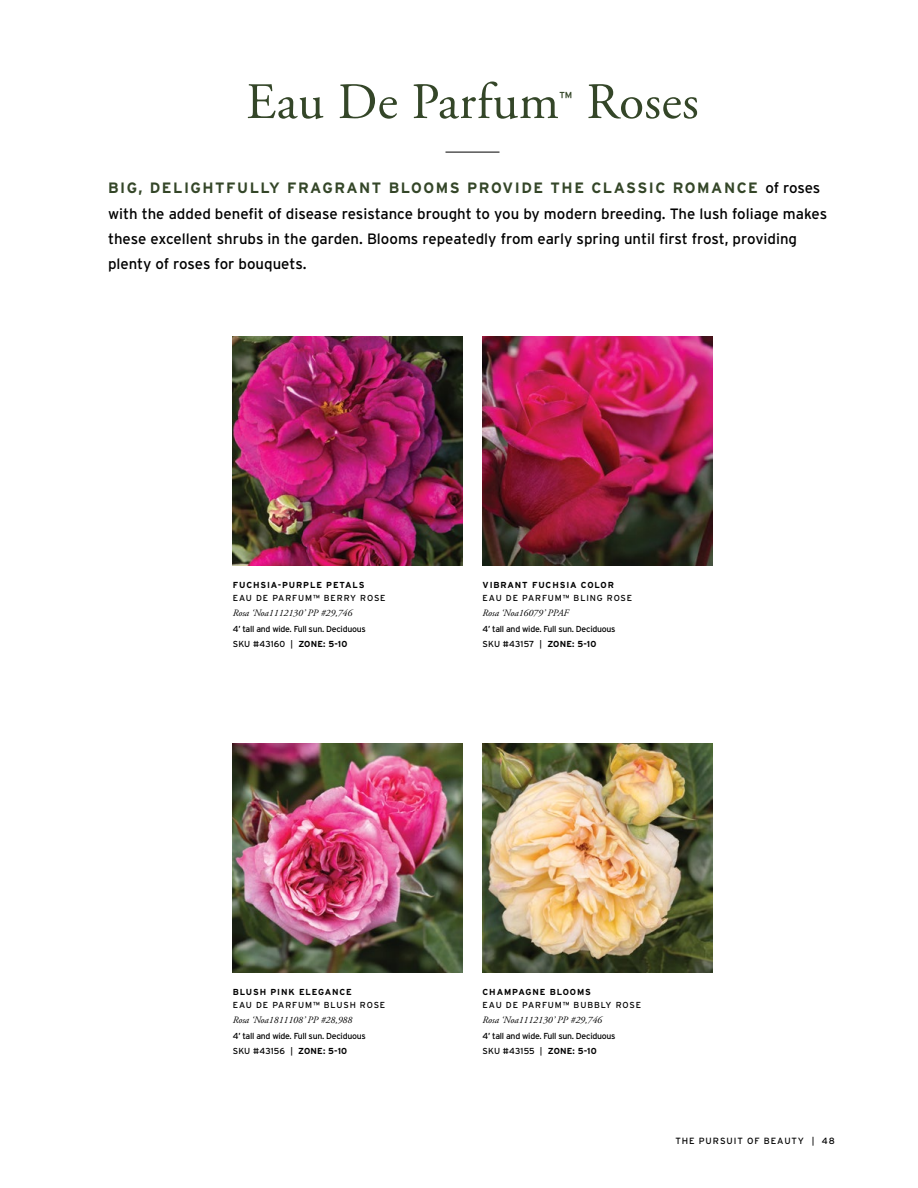
<style>
.page{position:relative;width:918px;height:1188px;background:#fff}
.page>*{position:absolute;margin:0;border:0;box-sizing:border-box;transform-origin:0 0}
.t1{font:51px "Adobe Garamond Pro";letter-spacing:.01em;color:#344628}
.t2{font:15.9px "Interstate";color:#344628;scale:1.04 1}
.t3{font:15px/25.2px "Interstate";color:#000}
.t4{font:italic 9.75px "Adobe Garamond Pro";color:#000}
.t5{font:9px "Interstate";letter-spacing:.1em;color:#000}
.t6{font:8.7px/15.6px "Interstate";letter-spacing:-.02em;color:#000}
.t7{font:700 8.7px "Interstate";letter-spacing:.1em;color:#000}
.s1{font-weight:700;color:#344628}
.s2{font-weight:700}
</style>
<div class="page">
<img style="left:233px;top:336px;width:229px;height:230px">
<img style="left:483px;top:336px;width:229px;height:230px">
<img style="left:233px;top:743px;width:229px;height:230px">
<img style="left:483px;top:743px;width:229px;height:230px">
<hr style="left:446px;top:152px;width:54px;height:1px;background:#000">
<h1 class="t1" style="left:246px;top:71px;width:314px">Eau De Parfum</h1>
<h2 class="t2" style="left:559px;top:88px;width:14px">™</h2>
<h1 class="t1" style="left:586px;top:71px;width:114px">Roses</h1>
<p class="t3" style="left:108px;top:175px;width:721px"><span class="s1">BIG, DELIGHTFULLY FRAGRANT BLOOMS PROVIDE THE CLASSIC ROMANCE</span> of roses with the added benefit of disease resistance brought to you by modern breeding. The lush foliage makes these excellent shrubs in the garden. Blooms repeatedly from early spring until first frost, providing plenty of roses for bouquets.</p>
<p class="t7" style="left:233px;top:580px;width:133px">FUCHSIA-PURPLE PETALS</p>
<p class="t6" style="left:233px;top:590px;width:7px">EAU</p>
<p class="t6" style="left:256px;top:590px;width:30px">DE PARFU</p>
<p class="t6" style="left:305px;top:590px;width:33px">M™ BERRY</p>
<p class="t6" style="left:360px;top:590px;width:8px">ROSE</p>
<p class="t4" style="left:233px;top:607px;width:121px">Rosa ‘Noa1112130’ PP #29,746</p>
<p class="t6" style="left:233px;top:621px;width:134px">4’ tall and wide. Full sun. Deciduous<br>SKU #43160 | <span class="s2">ZONE: 5-10</span></p>
<p class="t7" style="left:483px;top:580px;width:133px">VIBRANT FUCHSIA COLOR</p>
<p class="t6" style="left:483px;top:590px;width:7px">EAU</p>
<p class="t6" style="left:506px;top:590px;width:30px">DE PARFU</p>
<p class="t6" style="left:555px;top:590px;width:60px">M™ BLI NG ROSE</p>
<p class="t4" style="left:483px;top:607px;width:88px">Rosa ‘Noa16079’ PPAF</p>
<p class="t6" style="left:483px;top:621px;width:134px">4’ tall and wide. Full sun. Deciduous<br>SKU #43157 | <span class="s2">ZONE: 5-10</span></p>
<p class="t7" style="left:233px;top:987px;width:121px">BLUSH PINK ELEGANCE</p>
<p class="t6" style="left:233px;top:997px;width:7px">EAU</p>
<p class="t6" style="left:256px;top:997px;width:30px">DE PARFU</p>
<p class="t6" style="left:305px;top:997px;width:39px">M™ BLUSH</p>
<p class="t6" style="left:360px;top:997px;width:8px">ROSE</p>
<p class="t4" style="left:233px;top:1014px;width:121px">Rosa ‘Noa1811108’ PP #28,988</p>
<p class="t6" style="left:233px;top:1028px;width:134px">4’ tall and wide. Full sun. Deciduous<br>SKU #43156 | <span class="s2">ZONE: 5-10</span></p>
<p class="t7" style="left:483px;top:987px;width:110px">CHAMPAGNE BLOOMS</p>
<p class="t6" style="left:483px;top:997px;width:7px">EAU</p>
<p class="t6" style="left:506px;top:997px;width:30px">DE PARFU</p>
<p class="t6" style="left:555px;top:997px;width:68px">M™ BUBBLY ROSE</p>
<p class="t4" style="left:483px;top:1014px;width:121px">Rosa ‘Noa1112130’ PP #29,746</p>
<p class="t6" style="left:483px;top:1028px;width:134px">4’ tall and wide. Full sun. Deciduous<br>SKU #43155 | <span class="s2">ZONE: 5-10</span></p>
<p class="t5" style="left:675px;top:1135px;width:161px">The Pursuit of Beauty | 48</p>
</div>
